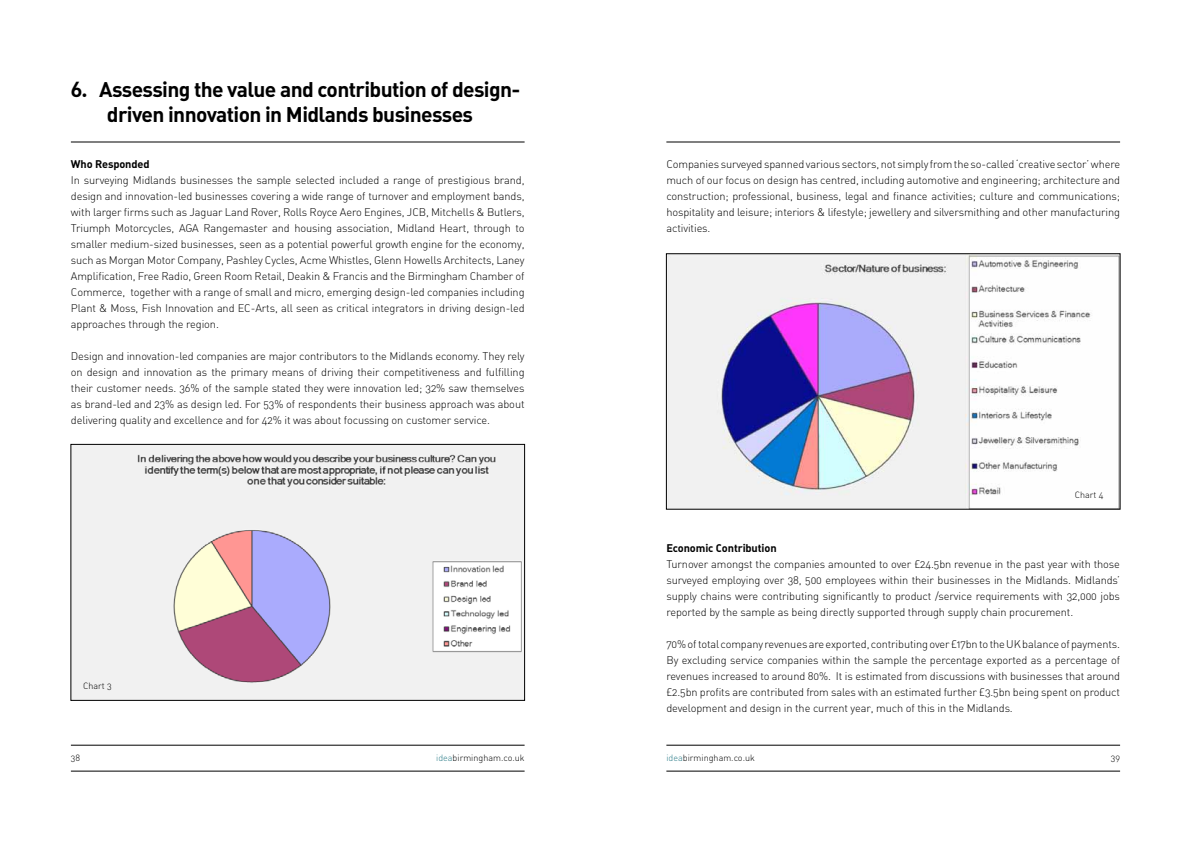
<style>
.page{position:relative;width:1191px;height:842px;background:#fff}
.page>*{position:absolute;margin:0;border:0;box-sizing:border-box;transform-origin:0 0}
.t1{font:21px/25.2px "DIN Bold Alternate";letter-spacing:-.03em;color:#000;text-align:center}
.t2{font:11px/16px "DIN Light Alternate";letter-spacing:-.01em;color:#000;text-align:justify}
.t3{font:11px "DIN Bold Alternate";letter-spacing:-.01em;color:#000}
.t4{font:9px "DIN Light Alternate";color:#000}
.s1{color:#297b87}
</style>
<div class="page">
<hr style="left:71px;top:771px;width:453px;height:1px;background:#000">
<hr style="left:71px;top:745px;width:453px;height:1px;background:#000">
<hr style="left:71px;top:142px;width:453px;height:1px;background:#000">
<img style="left:73px;top:446px;width:450px;height:253px">
<div style="left:71px;top:444px;width:454px;height:257px;border:1px solid #000"></div>
<hr style="left:666px;top:771px;width:454px;height:1px;background:#000">
<hr style="left:666px;top:745px;width:454px;height:1px;background:#000">
<hr style="left:666px;top:142px;width:454px;height:1px;background:#000">
<img style="left:668px;top:255px;width:450px;height:252px">
<div style="left:666px;top:253px;width:454px;height:256px;border:1px solid #000"></div>
<h1 class="t1" style="left:71px;top:76px;width:451px">6. Assessing the value and contribution of design&shy;driven innovation in Midlands businesses</h1>
<p class="t3" style="left:71px;top:157px;width:80px">Who Responded</p>
<p class="t2" style="left:71px;top:172px;width:455px">In surveying Midlands businesses the sample selected included a range of prestigious brand, design and innovation-led businesses covering a wide range of turnover and employment bands, with larger firms such as Jaguar Land Rover, Rolls Royce Aero Engines, JCB, Mitchells &amp; Butlers, Triumph Motorcycles, AGA Rangemaster and housing association, Midland Heart, through to smaller medium-sized businesses, seen as a potential powerful growth engine for the economy, such as Morgan Motor Company, Pashley Cycles, Acme Whistles, Glenn Howells Architects, Laney Amplification, Free Radio, Green Room Retail, Deakin &amp; Francis and the Birmingham Chamber of Commerce, together with a range of small and micro, emerging design-led companies including Plant &amp; Moss, Fish Innovation and EC-Arts, all seen as critical integrators in driving design-led approaches through the region.</p>
<p class="t2" style="left:71px;top:348px;width:455px">Design and innovation-led companies are major contributors to the Midlands economy. They rely on design and innovation as the primary means of driving their competitiveness and fulfilling their customer needs. 36% of the sample stated they were innovation led; 32% saw themselves as brand-led and 23% as design led. For 53% of respondents their business approach was about delivering quality and excellence and for 42% it was about focussing on customer service.</p>
<p class="t4" style="left:83px;top:680px;width:30px">Chart 3</p>
<p class="t4" style="left:71px;top:752px;width:11px">38</p>
<p class="t4" style="left:436px;top:752px;width:90px"><span class="s1">idea</span>birmingham.co.uk</p>
<p class="t2" style="left:666px;top:156px;width:455px">Companies surveyed spanned various sectors, not simply from the so-called ‘creative sector’ where much of our focus on design has centred, including automotive and engineering; architecture and construction; professional, business, legal and finance activities; culture and communications; hospitality and leisure; interiors &amp; lifestyle; jewellery and silversmithing and other manufacturing activities.</p>
<p class="t4" style="left:1074px;top:489px;width:30px">Chart 4</p>
<p class="t3" style="left:666px;top:540px;width:112px">Economic Contribution</p>
<p class="t2" style="left:666px;top:556px;width:455px">Turnover amongst the companies amounted to over £24.5bn revenue in the past year with those surveyed employing over 38, 500 employees within their businesses in the Midlands. Midlands’ supply chains were contributing significantly to product /service requirements with 32,000 jobs reported by the sample as being directly supported through supply chain procurement.</p>
<p class="t2" style="left:666px;top:636px;width:455px">70% of total company revenues are exported, contributing over £17bn to the UK balance of payments.<br>By excluding service companies within the sample the percentage exported as a percentage of revenues increased to around 80%. It is estimated from discussions with businesses that around £2.5bn profits are contributed from sales with an estimated further £3.5bn being spent on product development and design in the current year, much of this in the Midlands.</p>
<p class="t4" style="left:666px;top:752px;width:90px"><span class="s1">idea</span>birmingham.co.uk</p>
<p class="t4" style="left:1110px;top:752px;width:11px">39</p>
</div>
